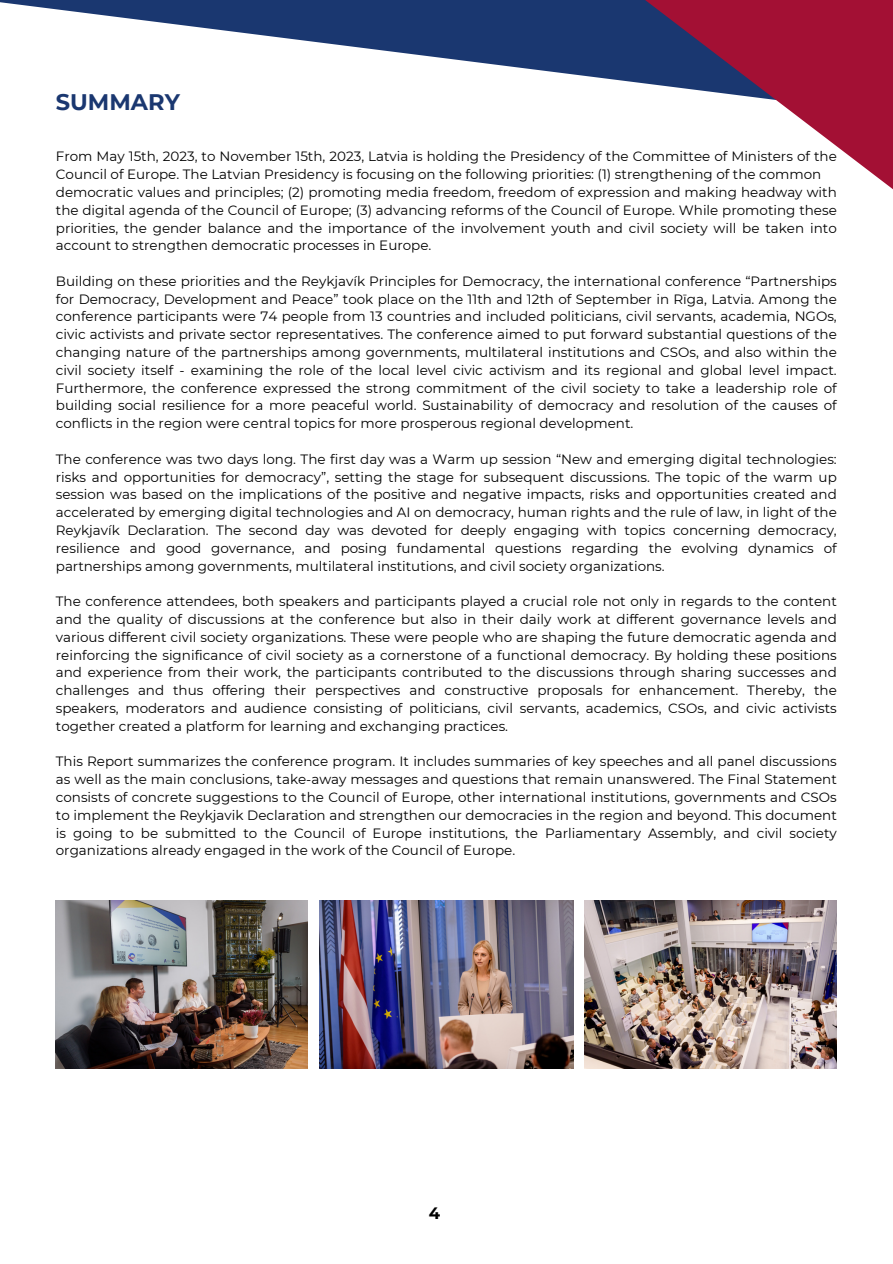
<style>
.page{position:relative;width:893px;height:1264px;background:#fff}
.page>*{position:absolute;margin:0;border:0;box-sizing:border-box;transform-origin:0 0}
.t1{font:700 22.5px "Montserrat";color:#1a3770}
.t2{font:700 16.5px "Montserrat";color:#000}
.t3{font:13.5px/17.9px "Montserrat";color:#000;text-align:justify}
</style>
<div class="page">
<img style="left:56px;top:900px;width:252px;height:168px">
<img style="left:320px;top:900px;width:253px;height:168px">
<img style="left:584px;top:900px;width:252px;height:168px">
<svg style="left:0;top:0;width:449px;height:59px;fill:#1a3770"></svg>
<svg style="left:449px;top:0;width:443px;height:189px"></svg>
<p class="t1" style="left:56px;top:88px;width:125px">SUMMARY</p>
<p class="t3" style="left:56px;top:148px;width:782px">From May 15th, 2023, to November 15th, 2023, Latvia is holding the Presidency of the Committee of Ministers of the<br>Council of Europe. The Latvian Presidency is focusing on the following priorities: (1) strengthening of the common</p>
<p class="t3" style="left:56px;top:183px;width:782px">democratic values and principles; (2) promoting media freedom, freedom of expression and making headway with the digital agenda of the Council of Europe; (3) advancing reforms of the Council of Europe. While promoting these priorities, the gender balance and the importance of the involvement youth and civil society will be taken into account to strengthen democratic processes in Europe.</p>
<p class="t3" style="left:56px;top:272px;width:782px">Building on these priorities and the Reykjavík Principles for Democracy, the international conference “Partnerships for Democracy, Development and Peace” took place on the 11th and 12th of September in Rīga, Latvia. Among the conference participants were 74 people from 13 countries and included politicians, civil servants, academia, NGOs, civic activists and private sector representatives. The conference aimed to put forward substantial questions of the changing nature of the partnerships among governments, multilateral institutions and CSOs, and also within the civil society itself - examining the role of the local level civic activism and its regional and global level impact.<br>Furthermore, the conference expressed the strong commitment of the civil society to take a leadership role of building social resilience for a more peaceful world. Sustainability of democracy and resolution of the causes of conflicts in the region were central topics for more prosperous regional development.</p>
<p class="t3" style="left:56px;top:450px;width:782px">The conference was two days long. The first day was a Warm up session “New and emerging digital technologies: risks and opportunities for democracy”, setting the stage for subsequent discussions. The topic of the warm up session was based on the implications of the positive and negative impacts, risks and opportunities created and accelerated by emerging digital technologies and AI on democracy, human rights and the rule of law, in light of the Reykjavík Declaration. The second day was devoted for deeply engaging with topics concerning democracy, resilience and good governance, and posing fundamental questions regarding the evolving dynamics of partnerships among governments, multilateral institutions, and civil society organizations.</p>
<p class="t3" style="left:56px;top:592px;width:782px">The conference attendees, both speakers and participants played a crucial role not only in regards to the content and the quality of discussions at the conference but also in their daily work at different governance levels and various different civil society organizations. These were people who are shaping the future democratic agenda and reinforcing the significance of civil society as a cornerstone of a functional democracy. By holding these positions and experience from their work, the participants contributed to the discussions through sharing successes and challenges and thus offering their perspectives and constructive proposals for enhancement. Thereby, the speakers, moderators and audience consisting of politicians, civil servants, academics, CSOs, and civic activists together created a platform for learning and exchanging practices.</p>
<p class="t3" style="left:56px;top:752px;width:782px">This Report summarizes the conference program. It includes summaries of key speeches and all panel discussions as well as the main conclusions, take-away messages and questions that remain unanswered. The Final Statement consists of concrete suggestions to the Council of Europe, other international institutions, governments and CSOs to implement the Reykjavik Declaration and strengthen our democracies in the region and beyond. This document is going to be submitted to the Council of Europe institutions, the Parliamentary Assembly, and civil society organizations already engaged in the work of the Council of Europe.</p>
<p class="t2" style="left:429px;top:1203px;width:13px">4</p>
</div>
